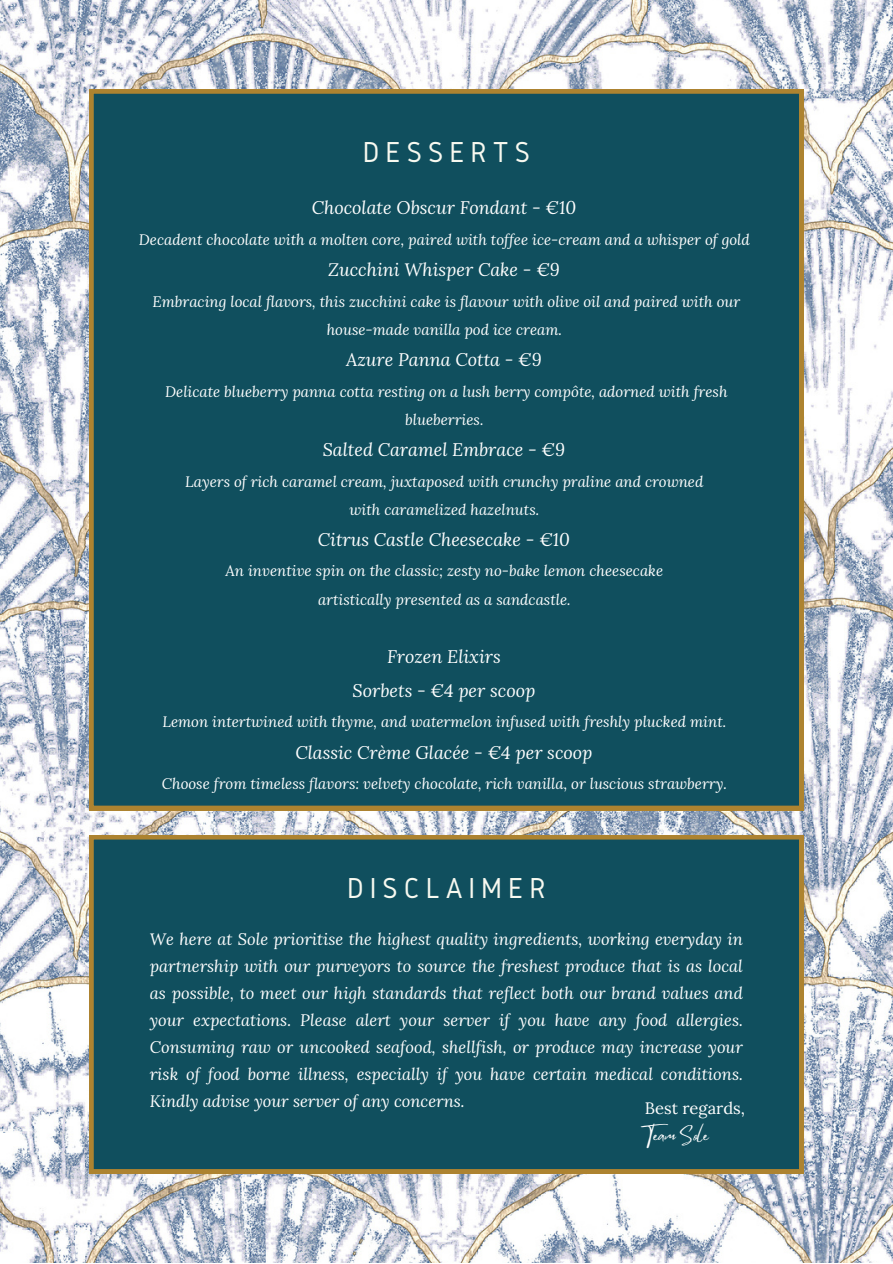
<style>
.page{position:relative;width:893px;height:1264px;background:#fff}
.page>*{position:absolute;margin:0;border:0;box-sizing:border-box;transform-origin:0 0}
.t1{font:30px "Gidole";letter-spacing:.2em;color:#f8f9f0}
.t2{font:italic 18px "Lora";color:#fff}
.t3{font:italic 16.5px/27px "Lora";color:#fff;text-align:justify}
.t4{font:16.5px "Lora";color:#fff}
.t5{font:16.5px "Mistrully";color:#fff}
.t6{font:italic 15px/28px "Lora";color:#fff;text-align:center}
</style>
<div class="page">
<img style="left:0;top:0;width:892px;height:1262px">
<div style="left:89px;top:89px;width:714px;height:721px;background:#104f5e"></div>
<div style="left:89px;top:835px;width:714px;height:338px;background:#104f5e"></div>
<p class="t1" style="left:362px;top:135px;width:169px">DESSERTS</p>
<p class="t2" style="left:312px;top:196px;width:266px">Chocolate Obscur Fondant - €10</p>
<p class="t6" style="left:139px;top:225px;width:612px">Decadent chocolate with a molten core, paired with toffee ice-cream and a whisper of gold</p>
<p class="t2" style="left:328px;top:257px;width:233px">Zucchini Whisper Cake - €9</p>
<p class="t6" style="left:152px;top:287px;width:589px">Embracing local flavors, this zucchini cake is flavour with olive oil and paired with our house-made vanilla pod ice cream.</p>
<p class="t2" style="left:346px;top:347px;width:197px">Azure Panna Cotta - €9</p>
<p class="t6" style="left:165px;top:377px;width:564px">Delicate blueberry panna cotta resting on a lush berry compôte, adorned with fresh blueberries.</p>
<p class="t2" style="left:323px;top:437px;width:244px">Salted Caramel Embrace - €9</p>
<p class="t6" style="left:185px;top:467px;width:519px">Layers of rich caramel cream, juxtaposed with crunchy praline and crowned</p>
<p class="t6" style="left:349px;top:495px;width:191px">with caramelized hazelnuts.</p>
<p class="t2" style="left:318px;top:527px;width:254px">Citrus Castle Cheesecake - €10</p>
<p class="t6" style="left:225px;top:556px;width:439px">An inventive spin on the classic; zesty no-bake lemon cheesecake</p>
<p class="t6" style="left:318px;top:585px;width:254px">artistically presented as a sandcastle.</p>
<p class="t2" style="left:387px;top:644px;width:115px">Frozen Elixirs</p>
<p class="t2" style="left:352px;top:678px;width:184px">Sorbets - €4 per scoop</p>
<p class="t6" style="left:162px;top:707px;width:565px">Lemon intertwined with thyme, and watermelon infused with freshly plucked mint.</p>
<p class="t2" style="left:295px;top:740px;width:298px">Classic Crème Glacée - €4 per scoop</p>
<p class="t6" style="left:162px;top:769px;width:566px">Choose from timeless flavors: velvety chocolate, rich vanilla, or luscious strawberry.</p>
<p class="t1" style="left:347px;top:871px;width:200px">DISCLAIMER</p>
<p class="t3" style="left:150px;top:924px;width:594px">We here at Sole prioritise the highest quality ingredients, working everyday in partnership with our purveyors to source the freshest produce that is as local as possible, to meet our high standards that reflect both our brand values and your expectations. Please alert your server if you have any food allergies.<br>Consuming raw or uncooked seafood, shellfish, or produce may increase your risk of food borne illness, especially if you have certain medical conditions.<br>Kindly advise your server of any concerns.</p>
<p class="t4" style="left:645px;top:1097px;width:101px">Best regards,</p>
<p class="t5" style="left:645px;top:1121px;width:65px">Team Sole</p>
</div>
